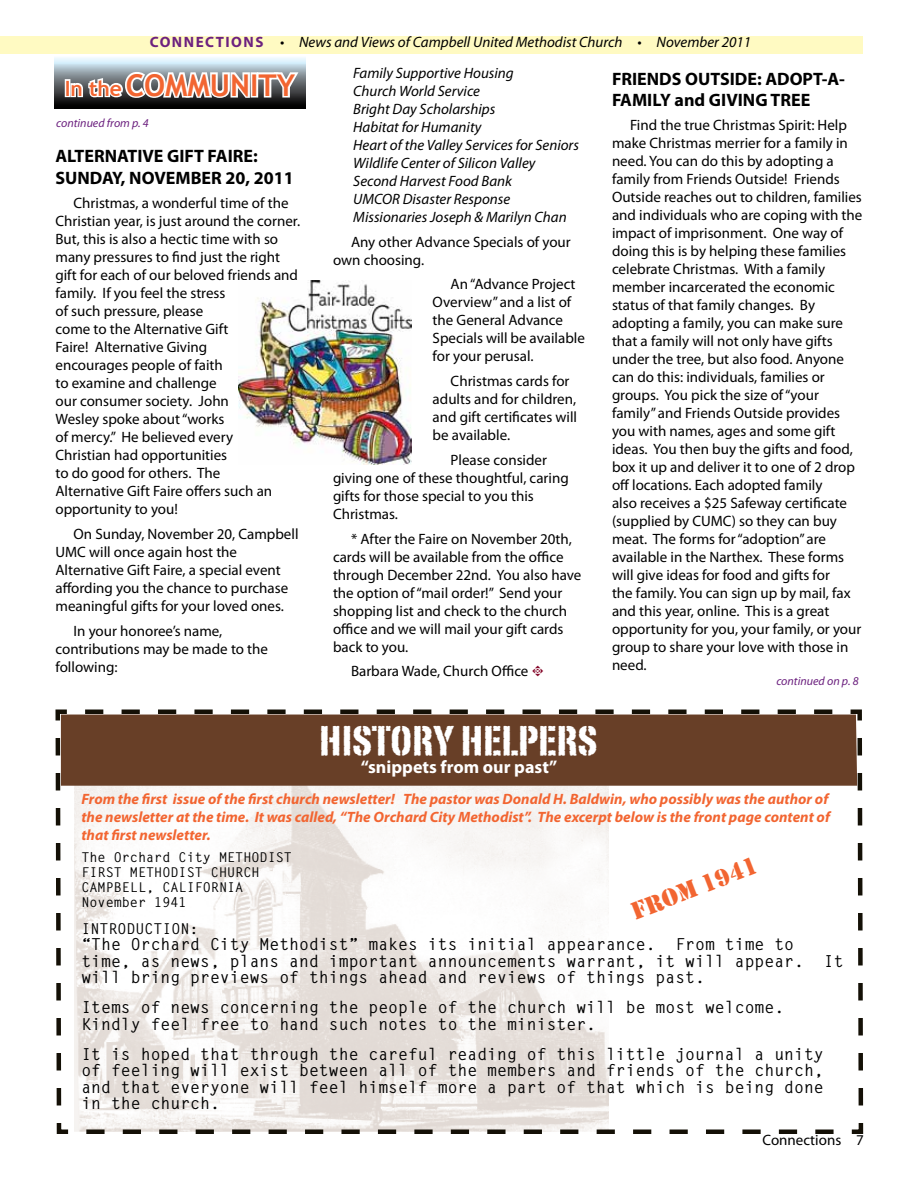
<style>
.page{position:relative;width:918px;height:1188px;background:#fff}
.page>*{position:absolute;margin:0;border:0;box-sizing:border-box;transform-origin:0 0}
.t1{font:40.5px "Portago ITCTT";color:#fff;scale:1.22 1}
.t2{font:700 30px "Trebuchet MS";color:#f26531}
.t3{font:25.5px "Stencil";color:#f26531}
.t4{font:700 18px/21.6px "Myriad Pro";color:#000}
.t5{font:700 18px "Myriad Pro";color:#fff}
.t6{font:700 16.5px/16.5px "Letter Gothic Std";color:#000}
.t7{font:15px/18px "Myriad Pro";color:#000}
.t8{font:italic 15px/18px "Myriad Pro";color:#000}
.t9{font:italic 700 15px/18px "Myriad Pro";color:#f26531;text-align:justify}
.t10{font:700 15px "Letter Gothic Std";color:#000}
.t11{font:700 13.5px/15px "Letter Gothic Std";color:#000}
.t12{font:italic 12px "Myriad Pro";color:#6c217f}
.s1{font-weight:700;font-style:normal;color:#6c217f}
.s2{font-size:21px}
.s3{font-family:"Type Embellishments One Let Plain";color:#820024}
</style>
<div class="page">
<div style="left:0;top:36px;width:863px;height:18px;background:#fffac2"></div>
<svg style="left:55px;top:709px;width:809px;height:425px"></svg>
<div style="left:61px;top:715px;width:796px;height:71px;background:#683f27"></div>
<svg style="left:54px;top:57px;width:252px;height:51px;background:#848f95"></svg>
<svg style="left:69px;top:69px;width:231px;height:32px"></svg>
<img style="left:238px;top:281px;width:173px;height:183px">
<p class="t8" style="left:150px;top:33px;width:603px"><span class="s1">CONNECTIONS</span> • News and Views of Campbell United Methodist Church • November 2011</p>
<h2 class="t2" style="left:65px;top:66px;width:232px"><span class="s2">In the</span> COMMUNITY</h2>
<p class="t12" style="left:56px;top:116px;width:94px">continued from p. 4</p>
<p class="t4" style="left:56px;top:145px;width:240px">ALTERNATIVE GIFT FAIRE:<br>SUNDAY, NOVEMBER 20, 2011</p>
<p class="t7" style="left:56px;top:194px;width:246px;text-indent:18px">Christmas, a wonderful time of the<br>Christian year, is just around the corner.<br>But, this is also a hectic time with so many pressures to find just the right gift for each of our beloved friends and family. If you feel the stress<br>of such pressure, please<br>come to the Alternative Gift<br>Faire! Alternative Giving<br>encourages people of faith<br>to examine and challenge<br>our consumer society. John<br>Wesley spoke about “works<br>of mercy.” He believed every<br>Christian had opportunities<br>to do good for others. The<br>Alternative Gift Faire offers such an opportunity to you!</p>
<p class="t7" style="left:56px;top:525px;width:245px;text-indent:18px">On Sunday, November 20, Campbell UMC will once again host the Alternative Gift Faire, a special event affording you the chance to purchase meaningful gifts for your loved ones.</p>
<p class="t7" style="left:56px;top:621px;width:214px;text-indent:18px">In your honoree’s name, contributions may be made to the following:</p>
<p class="t8" style="left:353px;top:64px;width:227px">Family Supportive Housing<br>Church World Service<br>Bright Day Scholarships<br>Habitat for Humanity<br>Heart of the Valley Services for Seniors<br>Wildlife Center of Silicon Valley<br>Second Harvest Food Bank<br>UMCOR Disaster Response<br>Missionaries Joseph &amp; Marilyn Chan</p>
<p class="t7" style="left:333px;top:232px;width:239px;text-indent:18px">Any other Advance Specials of your own choosing.</p>
<p class="t7" style="left:433px;top:275px;width:154px;text-indent:18px">An “Advance Project<br>Overview” and a list of the General Advance<br>Specials will be available for your perusal.</p>
<p class="t7" style="left:433px;top:372px;width:146px;text-indent:18px">Christmas cards for adults and for children, and gift certificates will be available.</p>
<p class="t7" style="left:333px;top:451px;width:237px;text-indent:118px">Please consider giving one of these thoughtful, caring gifts for those special to you this<br>Christmas.</p>
<p class="t7" style="left:333px;top:529px;width:250px;text-indent:18px">* After the Faire on November 20th, cards will be available from the office through December 22nd. You also have the option of “mail order!” Send your shopping list and check to the church office and we will mail your gift cards back to you.</p>
<p class="t7" style="left:351px;top:662px;width:194px">Barbara Wade, Church Office <span class="s3">t</span></p>
<h1 class="t1" style="left:319px;top:715px;width:230px">HISTORY HELPERS</h1>
<p class="t5" style="left:361px;top:755px;width:198px">“snippets from our past”</p>
<p class="t4" style="left:612px;top:67px;width:235px">FRIENDS OUTSIDE: ADOPT-A-<br>FAMILY and GIVING TREE</p>
<p class="t7" style="left:612px;top:116px;width:252px;text-indent:18px">Find the true Christmas Spirit: Help make Christmas merrier for a family in need. You can do this by adopting a family from Friends Outside! Friends Outside reaches out to children, families and individuals who are coping with the impact of imprisonment. One way of doing this is by helping these families celebrate Christmas. With a family member incarcerated the economic status of that family changes. By adopting a family, you can make sure that a family will not only have gifts under the tree, but also food. Anyone can do this: individuals, families or groups. You pick the size of “your family” and Friends Outside provides you with names, ages and some gift ideas. You then buy the gifts and food, box it up and deliver it to one of 2 drop off locations. Each adopted family<br>also receives a $25 Safeway certificate (supplied by CUMC) so they can buy meat. The forms for “adoption” are available in the Narthex. These forms will give ideas for food and gifts for<br>the family. You can sign up by mail, fax and this year, online. This is a great opportunity for you, your family, or your group to share your love with those in need.</p>
<p class="t12" style="left:776px;top:673px;width:84px">continued on p. 8</p>
<p class="t9" style="left:81px;top:790px;width:750px">From the first issue of the first church newsletter! The pastor was Donald H. Baldwin, who possibly was the author of the newsletter at the time. It was called, “The Orchard City Methodist”. The excerpt below is the front page content of that first newsletter.</p>
<p class="t11" style="left:81px;top:850px;width:212px">The Orchard City METHODIST<br>FIRST METHODIST CHURCH<br>CAMPBELL, CALIFORNIA<br>November 1941</p>
<p class="t10" style="left:81px;top:919px;width:118px">INTRODUCTION:</p>
<p class="t6" style="left:81px;top:937px;width:764px">“The Orchard City Methodist” makes its initial appearance. From time to time, as news, plans and important announcements warrant, it will appear. It will bring previews of things ahead and reviews of things past.</p>
<p class="t6" style="left:81px;top:1000px;width:704px">Items of news concerning the people of the church will be most welcome.<br>Kindly feel free to hand such notes to the minister.</p>
<p class="t6" style="left:81px;top:1046px;width:744px;text-align:justify">It is hoped that through the careful reading of this little journal a unity of feeling will exist between all of the members and friends of the church, and that everyone will feel himself more a part of that which is being done in the church.</p>
<h3 class="t3" style="left:627px;top:898px;width:135px;rotate:-21deg">FROM 1941</h3>
<p class="t7" style="left:762px;top:1131px;width:103px">Connections 7</p>
</div>
